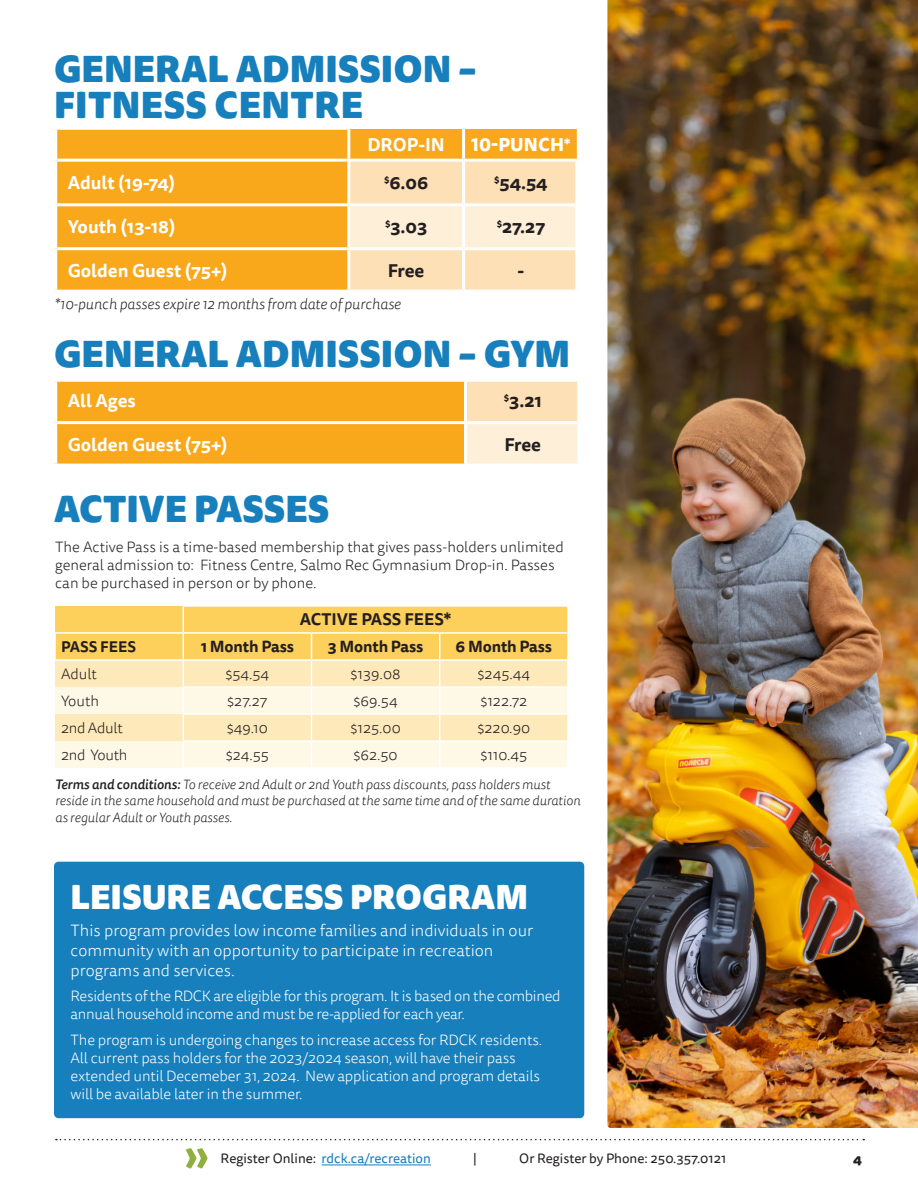
<style>
.page{position:relative;width:918px;height:1188px;background:#fff}
.page>*{position:absolute;margin:0;border:0;box-sizing:border-box;transform-origin:0 0}
.heading_24{font:900 36px/36px "Tisa Sans Pro";color:#167fbc}
.page_big_title{font:900 33px "Tisa Sans Pro";color:#fff}
.table_body{font:700 18px "Tisa Sans Pro";color:#fff}
.table_body-2{font:700 18px "Tisa Sans Pro";color:#231f20}
.heading_24-2{font:800 18px "Tisa Sans Pro";letter-spacing:.01em;color:#fff}
.body{font:300 16.5px/19.8px "Tisa Sans Pro";color:#fff}
.feature_body_bold{font:700 16.5px "Tisa Sans Pro";color:#231f20}
.feature_body_bold-2{font:700 15.75px "Tisa Sans Pro";letter-spacing:-.01em;color:#231f20}
.body-2{font:300 15px/18px "Tisa Sans Pro";letter-spacing:-.01em;color:#fff}
.feature_body{font:300 15px/18px "Tisa Sans Pro";color:#231f20}
.LG_Program_Description{font:300 15px "Tisa Sans Pro";color:#231f20}
.feature_body-2{font:italic 300 15px "Tisa Sans Pro";color:#231f20}
.LG_Program_Description-2{font:300 15px "Tisa Sans Pro";letter-spacing:-.02em;color:#231f20}
.feature_body_bold-3{font:700 15px "Tisa Sans Pro";color:#231f20}
.LG_Program_Description-3{font:italic 300 13.5px/16.5px "Tisa Sans Pro";color:#231f20}
.t1{font:13.5px "Tisa Sans Pro";color:#167fbc}
.t2{font:13.5px "Tisa Sans Pro";color:#231f20}
.t3{font:800 13.5px "Tisa Sans Pro";color:#231f20}
.s1{font-weight:500}
.s2{color:#231f20}
</style>
<div class="page">
<svg style="left:56px;top:1139px;width:808px;height:1px"></svg>
<hr style="left:322px;top:1164px;width:109px;height:1px;background:#167fbc">
<svg style="left:186px;top:1148px;width:22px;height:21px"></svg>
<div style="left:57px;top:130px;width:290px;height:160px;background:#f9a71b"></div>
<svg style="left:350px;top:129px;width:227px;height:161px;background:#fdd9a2"></svg>
<div style="left:575px;top:162px;width:6px;height:43px;background:#fff"></div>
<div style="left:575px;top:205px;width:6px;height:44px;background:#fff"></div>
<div style="left:575px;top:249px;width:6px;height:41px;background:#fff"></div>
<hr style="left:462px;top:162px;width:3px;height:41px;background:#fff">
<hr style="left:57px;top:203px;width:292px;height:3px;background:#fff">
<hr style="left:349px;top:203px;width:115px;height:3px;background:#fff">
<hr style="left:464px;top:203px;width:111px;height:3px;background:#fff">
<hr style="left:462px;top:206px;width:3px;height:41px;background:#fff">
<hr style="left:57px;top:247px;width:292px;height:3px;background:#fff">
<hr style="left:349px;top:247px;width:115px;height:3px;background:#fff">
<hr style="left:464px;top:247px;width:111px;height:3px;background:#fff">
<hr style="left:462px;top:250px;width:3px;height:40px;background:#fff">
<hr style="left:462px;top:129px;width:3px;height:30px;background:#fff">
<hr style="left:349px;top:159px;width:115px;height:3px;background:#fff">
<hr style="left:464px;top:159px;width:116px;height:3px;background:#fff">
<hr style="left:57px;top:159px;width:292px;height:3px;background:#fff">
<svg style="left:55px;top:606px;width:513px;height:162px;background:#fde6ac"></svg>
<hr style="left:440px;top:740px;width:129px;height:2px;background:#fff">
<hr style="left:439px;top:742px;width:2px;height:25px;background:#fff">
<hr style="left:567px;top:742px;width:2px;height:25px;background:#fff">
<hr style="left:183px;top:767px;width:129px;height:2px;background:#fff">
<hr style="left:312px;top:767px;width:128px;height:2px;background:#fff">
<hr style="left:440px;top:767px;width:129px;height:2px;background:#fff">
<hr style="left:54px;top:632px;width:129px;height:2px;background:#fff">
<hr style="left:54px;top:634px;width:2px;height:25px;background:#fff">
<hr style="left:54px;top:659px;width:129px;height:2px;background:#fff">
<div style="left:57px;top:382px;width:407px;height:82px;background:#f9a71b"></div>
<div style="left:465px;top:379px;width:115px;height:44px;background:#fee0b6"></div>
<div style="left:465px;top:423px;width:115px;height:44px;background:#feefd8"></div>
<div style="left:465px;top:376px;width:118px;height:6px;background:#fff"></div>
<div style="left:577px;top:382px;width:6px;height:41px;background:#fff"></div>
<div style="left:577px;top:423px;width:6px;height:41px;background:#fff"></div>
<div style="left:465px;top:464px;width:118px;height:6px;background:#fff"></div>
<hr style="left:464px;top:382px;width:3px;height:39px;background:#fff">
<hr style="left:57px;top:421px;width:408px;height:3px;background:#fff">
<hr style="left:465px;top:421px;width:112px;height:3px;background:#fff">
<hr style="left:464px;top:424px;width:3px;height:40px;background:#fff">
<div style="left:54px;top:862px;width:530px;height:256px;background:#167fbc;border-radius:4px"></div>
<img style="left:608px;top:0;width:310px;height:1128px">
<p class="heading_24" style="left:54px;top:50px;width:424px">GENERAL ADMISSION –<br>FITNESS CENTRE</p>
<p class="table_body" style="left:367px;top:131px;width:79px">DROP-IN</p>
<p class="heading_24-2" style="left:471px;top:131px;width:101px">10-PUNCH<sup>*</sup></p>
<p class="table_body" style="left:68px;top:170px;width:109px">Adult (19-74)</p>
<p class="table_body-2" style="left:384px;top:170px;width:46px"><sup>$</sup>6.06</p>
<p class="table_body-2" style="left:494px;top:170px;width:55px"><sup>$</sup>54.54</p>
<p class="table_body" style="left:68px;top:214px;width:109px">Youth (13-18)</p>
<p class="table_body-2" style="left:385px;top:214px;width:44px"><sup>$</sup>3.03</p>
<p class="table_body-2" style="left:497px;top:214px;width:50px"><sup>$</sup>27.27</p>
<p class="table_body" style="left:68px;top:258px;width:161px">Golden Guest (75+)</p>
<p class="table_body-2" style="left:388px;top:258px;width:38px">Free</p>
<p class="table_body-2" style="left:518px;top:258px;width:8px">-</p>
<p class="feature_body-2" style="left:55px;top:294px;width:348px">*10-punch passes expire 12 months from date of purchase</p>
<p class="heading_24" style="left:54px;top:335px;width:518px">GENERAL ADMISSION – GYM</p>
<p class="table_body" style="left:68px;top:388px;width:70px">All Ages</p>
<p class="table_body-2" style="left:504px;top:388px;width:40px"><sup>$</sup>3.21</p>
<p class="table_body" style="left:68px;top:432px;width:161px">Golden Guest (75+)</p>
<p class="table_body-2" style="left:505px;top:432px;width:38px">Free</p>
<p class="heading_24" style="left:54px;top:490px;width:277px">ACTIVE PASSES</p>
<p class="feature_body" style="left:55px;top:539px;width:510px">The Active Pass is a time-based membership that gives pass-holders unlimited general admission to: Fitness Centre, Salmo Rec Gymnasium Drop-in. Passes can be purchased in person or by phone.</p>
<p class="feature_body_bold" style="left:300px;top:608px;width:153px">ACTIVE PASS FEES*</p>
<p class="feature_body_bold-3" style="left:61px;top:636px;width:77px">PASS FEES</p>
<p class="feature_body_bold-2" style="left:201px;top:635px;width:95px">1 Month Pass</p>
<p class="feature_body_bold-2" style="left:328px;top:635px;width:97px">3 Month Pass</p>
<p class="feature_body_bold-2" style="left:456px;top:635px;width:98px">6 Month Pass</p>
<p class="LG_Program_Description" style="left:61px;top:664px;width:38px">Adult</p>
<p class="LG_Program_Description" style="left:225px;top:664px;width:45px">$54.54</p>
<p class="LG_Program_Description" style="left:351px;top:664px;width:51px">$139.08</p>
<p class="LG_Program_Description" style="left:478px;top:664px;width:54px">$245.44</p>
<p class="LG_Program_Description" style="left:61px;top:691px;width:40px">Youth</p>
<p class="LG_Program_Description" style="left:227px;top:691px;width:42px">$27.27</p>
<p class="LG_Program_Description" style="left:354px;top:691px;width:46px">$69.54</p>
<p class="LG_Program_Description" style="left:480px;top:691px;width:48px">$122.72</p>
<p class="LG_Program_Description-2" style="left:61px;top:718px;width:63px">2nd Adult</p>
<p class="LG_Program_Description" style="left:227px;top:718px;width:42px">$49.10</p>
<p class="LG_Program_Description" style="left:350px;top:718px;width:52px">$125.00</p>
<p class="LG_Program_Description" style="left:477px;top:718px;width:54px">$220.90</p>
<p class="LG_Program_Description-2" style="left:61px;top:745px;width:68px">2nd Youth</p>
<p class="LG_Program_Description" style="left:226px;top:745px;width:45px">$24.55</p>
<p class="LG_Program_Description" style="left:353px;top:745px;width:46px">$62.50</p>
<p class="LG_Program_Description" style="left:480px;top:745px;width:48px">$110.45</p>
<p class="LG_Program_Description-3" style="left:55px;top:776px;width:527px"><span class="s1">Terms and conditions:</span> To receive 2nd Adult or 2nd Youth pass discounts, pass holders must reside in the same household and must be purchased at the same time and of the same duration as regular Adult or Youth passes.</p>
<p class="page_big_title" style="left:71px;top:871px;width:459px">LEISURE ACCESS PROGRAM</p>
<p class="body" style="left:71px;top:921px;width:464px">This program provides low income families and individuals in our community with an opportunity to participate in recreation programs and services.</p>
<p class="body-2" style="left:71px;top:988px;width:492px">Residents of the RDCK are eligible for this program. It is based on the combined annual household income and must be re-applied for each year.</p>
<p class="body-2" style="left:71px;top:1031px;width:473px">The program is undergoing changes to increase access for RDCK residents.<br>All current pass holders for the 2023/2024 season, will have their pass extended until Decemeber 31, 2024. New application and program details will be available later in the summer.</p>
<p class="t1" style="left:221px;top:1149px;width:212px"><span class="s2">Register Online:</span> rdck.ca/recreation</p>
<p class="t2" style="left:473px;top:1149px;width:5px">|</p>
<p class="t2" style="left:519px;top:1149px;width:209px">Or Register by Phone: 250.357.0121</p>
<p class="t3" style="left:853px;top:1149px;width:10px">4</p>
</div>
